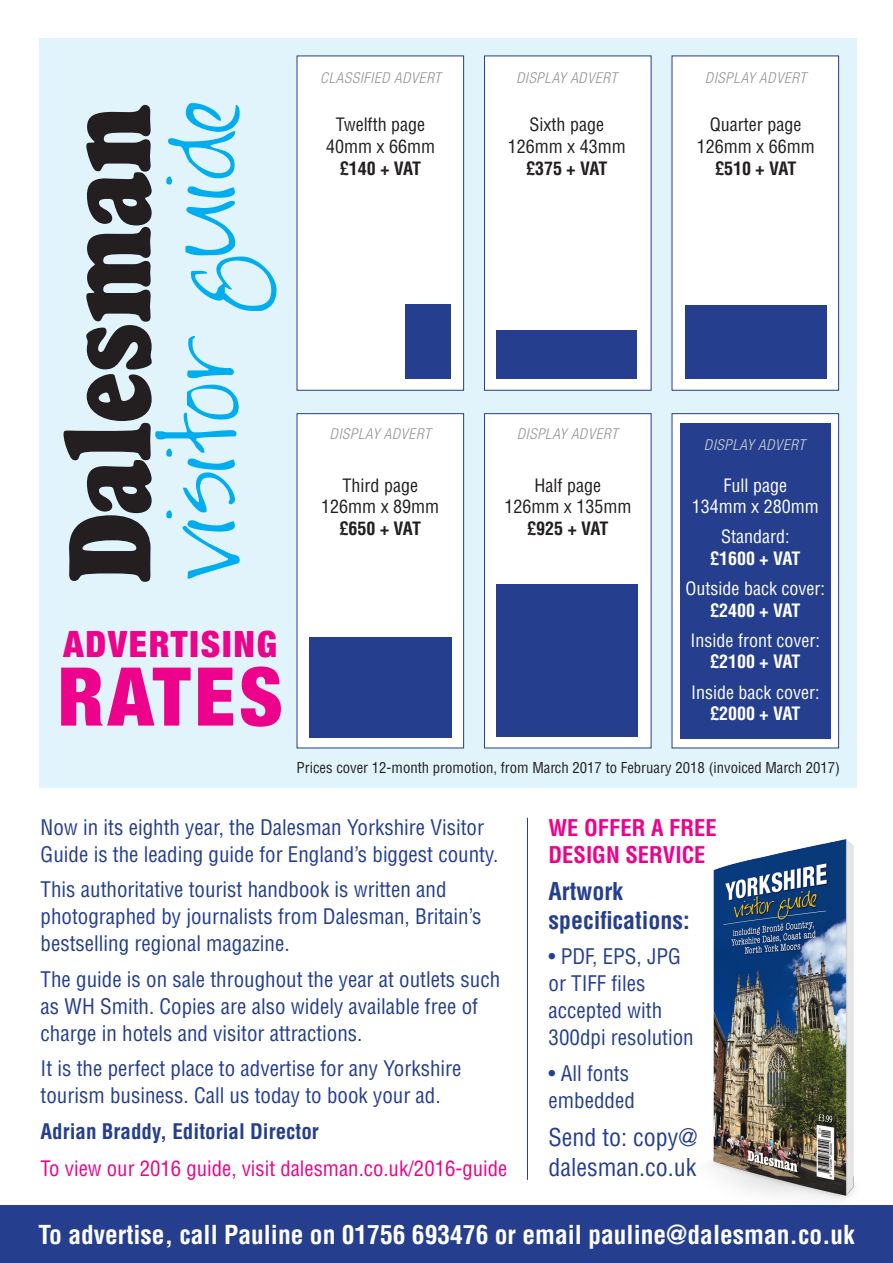
<style>
.page{position:relative;width:893px;height:1263px;background:#fff}
.page>*{position:absolute;margin:0;border:0;box-sizing:border-box;transform-origin:0 0}
.t1{font:900 condensed 81.15px "Helvetica Neue LT Std";letter-spacing:.05em;color:#ed028c}
.t2{font:900 condensed 36.3px "Helvetica Neue LT Std";letter-spacing:.05em;color:#ed028c}
.t3{font:700 condensed 25.5px "Helvetica";color:#fff}
.t4{font:condensed 24px "Helvetica";color:#253f8e}
.t5{font:700 condensed 24px/28.8px "Helvetica";color:#253f8e}
.t6{font:700 condensed 22.5px/27px "Helvetica";color:#ed028c}
.t7{font:condensed 21px/27px "Helvetica";color:#253f8e}
.t8{font:700 condensed 21px "Helvetica";color:#253f8e}
.t9{font:condensed 20.7px "Helvetica";color:#ed028c}
.t10{font:condensed 18px/21.6px "Helvetica";color:#fff;text-align:center}
.t11{font:condensed 18px "Helvetica";color:#231f20}
.t12{font:700 condensed 18px "Helvetica";letter-spacing:-.02em;color:#231f20}
.t13{font:italic 300 condensed 15px "Helvetica Neue LT Std";letter-spacing:.05em;color:#939598}
.t14{font:italic 300 condensed 15px "Helvetica Neue LT Std";letter-spacing:.05em;color:#d1d2d4}
.t15{font:condensed 14.7px "Helvetica";color:#231f20}
.s1{font-weight:700}
</style>
<div class="page">
<div style="left:39px;top:38px;width:818px;height:750px;background:#e1f4fc"></div>
<div style="left:297px;top:413px;width:167px;height:335px;background:#fff;border:1px solid #253f8e"></div>
<div style="left:309px;top:637px;width:142px;height:100px;background:#253f8e"></div>
<div style="left:484px;top:413px;width:167px;height:335px;background:#fff;border:1px solid #253f8e"></div>
<div style="left:496px;top:584px;width:142px;height:152px;background:#253f8e"></div>
<div style="left:672px;top:413px;width:167px;height:335px;background:#fff;border:1px solid #253f8e"></div>
<div style="left:680px;top:423px;width:151px;height:315px;background:#253f8e"></div>
<div style="left:297px;top:56px;width:167px;height:335px;background:#fff;border:1px solid #253f8e"></div>
<div style="left:405px;top:305px;width:45px;height:74px;background:#253f8e"></div>
<svg style="left:64px;top:103px;width:213px;height:479px"></svg>
<div style="left:672px;top:56px;width:167px;height:335px;background:#fff;border:1px solid #253f8e"></div>
<div style="left:685px;top:305px;width:141px;height:74px;background:#253f8e"></div>
<div style="left:484px;top:56px;width:167px;height:335px;background:#fff;border:1px solid #253f8e"></div>
<div style="left:496px;top:331px;width:141px;height:48px;background:#253f8e"></div>
<hr style="left:527px;top:818px;width:1px;height:362px;background:#253f8e">
<img style="left:711px;top:839px;width:144px;height:361px">
<div style="left:0;top:1205px;width:893px;height:58px;background:#253f8e"></div>
<p class="t13" style="left:320px;top:69px;width:122px">CLASSIFIED ADVERT</p>
<p class="t11" style="left:336px;top:113px;width:91px">Twelfth page</p>
<p class="t11" style="left:326px;top:135px;width:111px">40mm x 66mm</p>
<p class="t12" style="left:340px;top:157px;width:83px">£140 + VAT</p>
<p class="t13" style="left:516px;top:69px;width:102px">DISPLAY ADVERT</p>
<p class="t11" style="left:529px;top:113px;width:76px">Sixth page</p>
<p class="t11" style="left:508px;top:135px;width:120px">126mm x 43mm</p>
<p class="t12" style="left:526px;top:157px;width:83px">£375 + VAT</p>
<p class="t13" style="left:705px;top:69px;width:102px">DISPLAY ADVERT</p>
<p class="t11" style="left:710px;top:113px;width:93px">Quarter page</p>
<p class="t11" style="left:697px;top:135px;width:120px">126mm x 66mm</p>
<p class="t12" style="left:715px;top:157px;width:83px">£510 + VAT</p>
<p class="t2" style="left:63px;top:622px;width:215px">ADVERTISING</p>
<p class="t1" style="left:58px;top:647px;width:227px">RATES</p>
<p class="t13" style="left:330px;top:425px;width:102px">DISPLAY ADVERT</p>
<p class="t13" style="left:517px;top:425px;width:102px">DISPLAY ADVERT</p>
<p class="t11" style="left:343px;top:474px;width:77px">Third page</p>
<p class="t11" style="left:321px;top:495px;width:120px">126mm x 89mm</p>
<p class="t12" style="left:340px;top:517px;width:83px">£650 + VAT</p>
<p class="t11" style="left:535px;top:474px;width:68px">Half page</p>
<p class="t11" style="left:504px;top:495px;width:129px">126mm x 135mm</p>
<p class="t12" style="left:527px;top:517px;width:83px">£925 + VAT</p>
<p class="t14" style="left:704px;top:436px;width:102px">DISPLAY ADVERT</p>
<p class="t10" style="left:724px;top:474px;width:65px">Full page</p>
<p class="t10" style="left:692px;top:496px;width:129px">134mm x 280mm</p>
<p class="t10" style="left:710px;top:526px;width:92px">Standard: <span class="s1">£1600 + VAT</span></p>
<p class="t10" style="left:686px;top:578px;width:141px">Outside back cover: <span class="s1">£2400 + VAT</span></p>
<p class="t10" style="left:691px;top:629px;width:131px">Inside front cover: <span class="s1">£2100 + VAT</span></p>
<p class="t10" style="left:691px;top:681px;width:130px">Inside back cover: <span class="s1">£2000 + VAT</span></p>
<p class="t15" style="left:297px;top:758px;width:545px">Prices cover 12-month promotion, from March 2017 to February 2018 (invoiced March 2017)</p>
<p class="t7" style="left:41px;top:813px;width:459px">Now in its eighth year, the Dalesman Yorkshire Visitor<br>Guide is the leading guide for England’s biggest county.</p>
<p class="t7" style="left:41px;top:876px;width:442px">This authoritative tourist handbook is written and photographed by journalists from Dalesman, Britain’s bestselling regional magazine.</p>
<p class="t7" style="left:41px;top:965px;width:461px">The guide is on sale throughout the year at outlets such as WH Smith. Copies are also widely available free of charge in hotels and visitor attractions.</p>
<p class="t7" style="left:41px;top:1055px;width:422px">It is the perfect place to advertise for any Yorkshire tourism business. Call us today to book your ad.</p>
<p class="t8" style="left:41px;top:1118px;width:280px">Adrian Braddy, Editorial Director</p>
<p class="t6" style="left:549px;top:814px;width:170px">WE OFFER A FREE<br>DESIGN SERVICE</p>
<p class="t5" style="left:549px;top:877px;width:143px">Artwork specifications:</p>
<p class="t7" style="left:549px;top:943px;width:147px">• PDF, EPS, JPG or TIFF files accepted with<br>300dpi resolution</p>
<p class="t7" style="left:549px;top:1059px;width:88px">• All fonts embedded</p>
<p class="t4" style="left:549px;top:1122px;width:151px">Send to: copy@</p>
<p class="t9" style="left:40px;top:1156px;width:468px">To view our 2016 guide, visit dalesman.co.uk/2016-guide</p>
<p class="t4" style="left:549px;top:1152px;width:149px">dalesman.co.uk</p>
<p class="t3" style="left:38px;top:1219px;width:818px">To advertise, call Pauline on 01756 693476 or email pauline@dalesman.co.uk</p>
</div>
